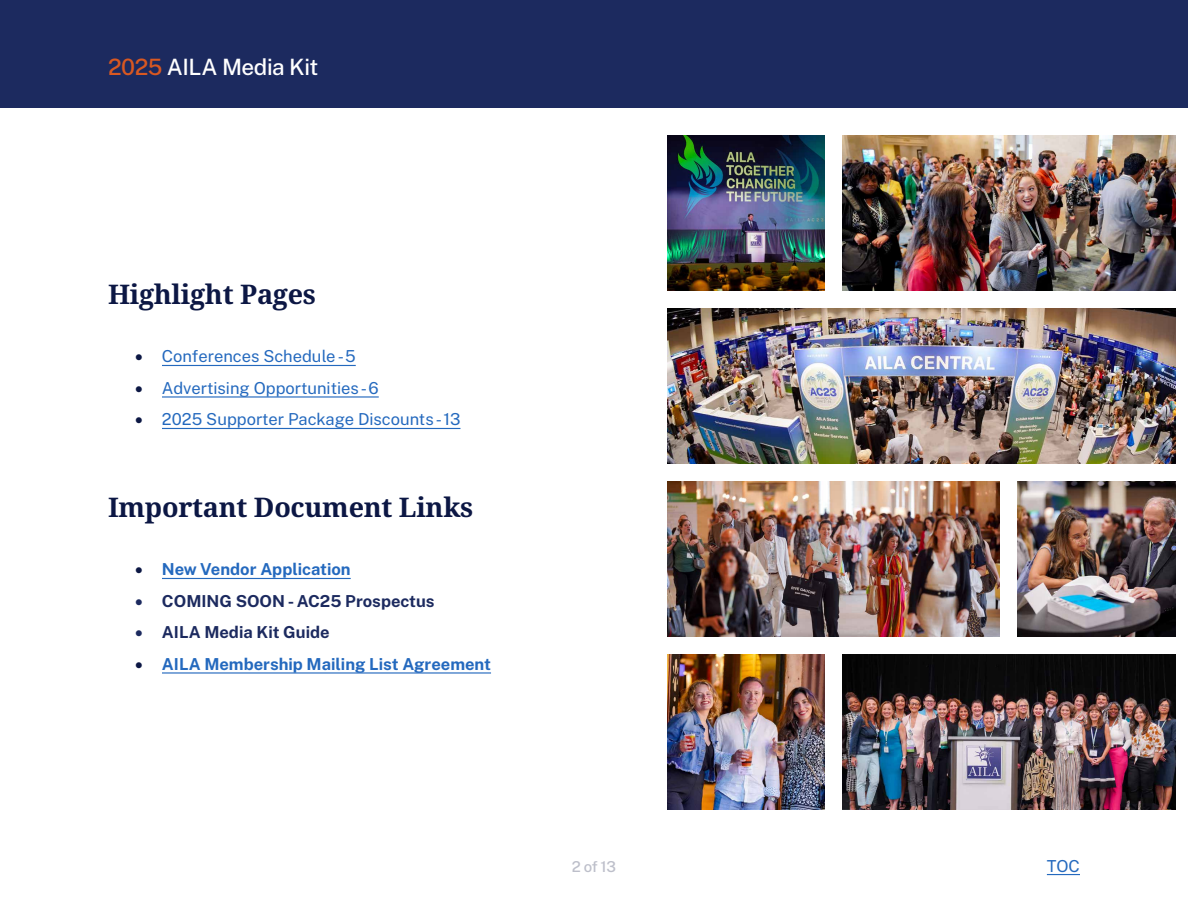
<style>
.page{position:relative;width:1188px;height:918px;background:#fff}
.page>*{position:absolute;margin:0;border:0;box-sizing:border-box;transform-origin:0 0}
.t1{font:700 27px "Noto Serif";letter-spacing:-.01em;color:#0c1744}
.t2{font:500 22.5px "Public Sans";letter-spacing:-.02em;color:#fff}
.t3{font:16.5px "Public Sans";color:#2469be}
.t4{font:700 16.5px "Public Sans";color:#2469be}
.t5{font:700 16.5px "Public Sans";color:#1c2a5f}
.t6{font:500 15px "Public Sans";color:#bdbfca}
.s1{color:#d95821}
.s2{color:#0c1744}
</style>
<div class="page">
<div style="left:0;top:0;width:1188px;height:108px;background:#1c2a5f"></div>
<hr style="left:1047px;top:874px;width:33px;height:1px;background:#2469be">
<hr style="left:162px;top:365px;width:194px;height:1px;background:#2469be">
<hr style="left:162px;top:396px;width:217px;height:2px;background:#2469be">
<hr style="left:162px;top:428px;width:298px;height:1px;background:#2469be">
<hr style="left:162px;top:578px;width:189px;height:1px;background:#2469be">
<hr style="left:162px;top:672px;width:329px;height:2px;background:#2469be">
<img style="left:667px;top:135px;width:158px;height:155px">
<img style="left:843px;top:135px;width:332px;height:155px">
<img style="left:667px;top:308px;width:508px;height:156px">
<img style="left:667px;top:482px;width:333px;height:155px">
<img style="left:1018px;top:482px;width:157px;height:155px">
<img style="left:667px;top:655px;width:158px;height:155px">
<img style="left:843px;top:655px;width:332px;height:155px">
<h2 class="t2" style="left:108px;top:52px;width:212px"><span class="s1">2025</span> AILA Media Kit</h2>
<h1 class="t1" style="left:108px;top:275px;width:210px">Highlight Pages</h1>
<p class="t3" style="left:135px;top:346px;width:222px"><span class="s2">•</span> Conferences Schedule - 5</p>
<p class="t3" style="left:135px;top:377px;width:245px"><span class="s2">•</span> Advertising Opportunities - 6</p>
<p class="t3" style="left:135px;top:409px;width:327px"><span class="s2">•</span> 2025 Supporter Package Discounts - 13</p>
<h1 class="t1" style="left:108px;top:488px;width:367px">Important Document Links</h1>
<p class="t4" style="left:135px;top:559px;width:217px"><span class="s2">•</span> New Vendor Application</p>
<p class="t5" style="left:135px;top:590px;width:301px">• COMING SOON - AC25 Prospectus</p>
<p class="t5" style="left:135px;top:622px;width:196px">• AILA Media Kit Guide</p>
<p class="t4" style="left:135px;top:653px;width:358px"><span class="s2">•</span> AILA Membership Mailing List Agreement</p>
<p class="t6" style="left:572px;top:856px;width:46px">2 of 13</p>
<p class="t3" style="left:1047px;top:855px;width:35px">TOC</p>
</div>
